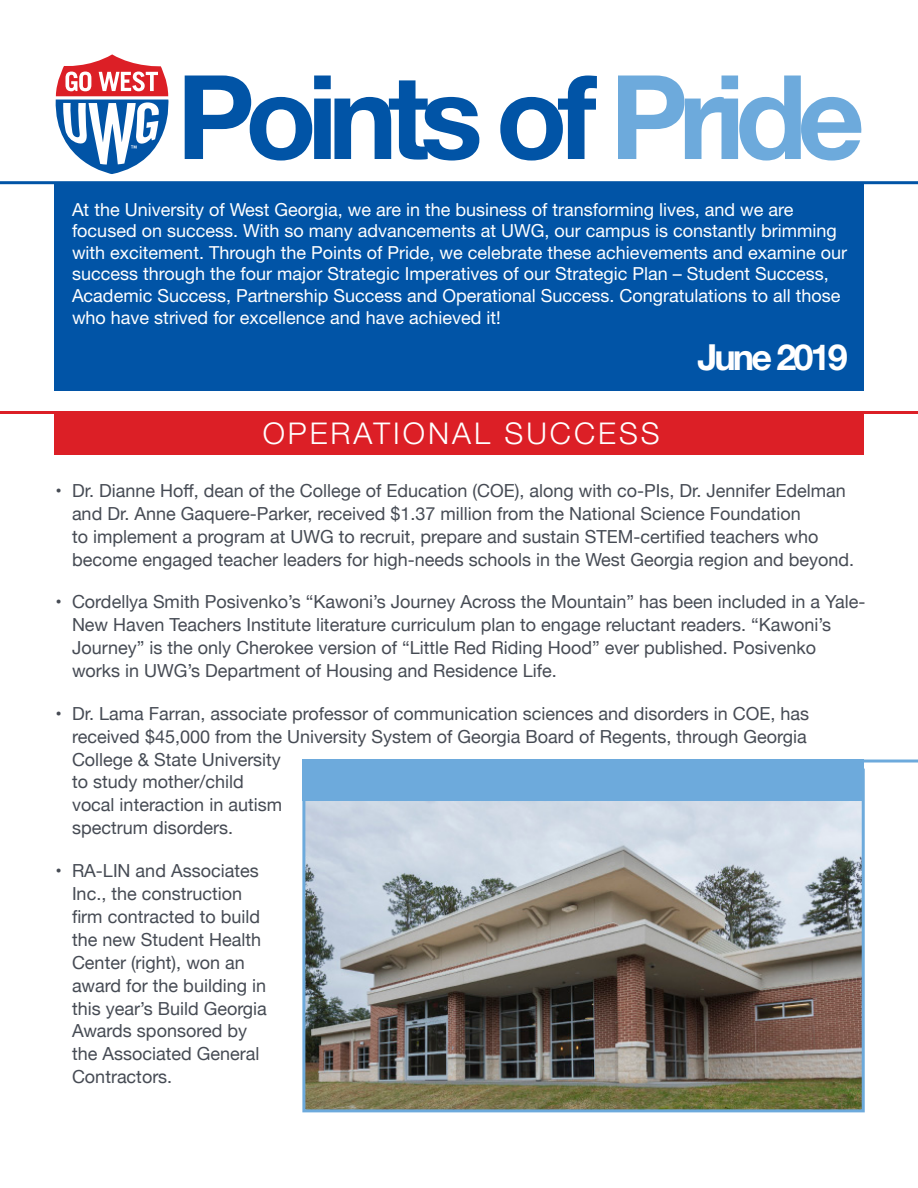
<style>
.page{position:relative;width:918px;height:1188px;background:#fff}
.page>*{position:absolute;margin:0;border:0;box-sizing:border-box;transform-origin:0 0}
.t1{font:700 117px "Helvetica Neue";letter-spacing:-.08em;color:#0154a6}
.t2{font:700 36px "Helvetica Neue LT Std";letter-spacing:-.08em;color:#fff}
.t3{font:300 30px "Helvetica Neue LT Std";letter-spacing:.1em;color:#fff}
.t4{font:18px/23px "Helvetica Neue";color:#464b54}
.t5{font:18px/21.6px "Helvetica Neue LT Std";color:#fff}
.s1{color:#6daadc}
</style>
<div class="page">
<div style="left:54px;top:183px;width:810px;height:208px;background:#0154a6"></div>
<svg style="left:55px;top:54px;width:114px;height:120px"></svg>
<div style="left:54px;top:413px;width:810px;height:41px;background:#dc1f26"></div>
<hr style="left:0;top:411px;width:918px;height:3px;background:#dc1f26">
<hr style="left:0;top:181px;width:918px;height:3px;background:#0154a6">
<img style="left:306px;top:801px;width:555px;height:307px">
<div style="left:302px;top:769px;width:563px;height:343px;border:3px solid #6daadc"></div>
<div style="left:302px;top:760px;width:562px;height:41px;background:#6daadc"></div>
<hr style="left:815px;top:760px;width:103px;height:3px;background:#6daadc">
<p class="t1" style="left:177px;top:26px;width:690px">Points of <span class="s1">Pride</span></p>
<p class="t5" style="left:72px;top:198px;width:777px">At the University of West Georgia, we are in the business of transforming lives, and we are focused on success. With so many advancements at UWG, our campus is constantly brimming with excitement. Through the Points of Pride, we celebrate these achievements and examine our success through the four major Strategic Imperatives of our Strategic Plan – Student Success, Academic Success, Partnership Success and Operational Success. Congratulations to all those who have strived for excellence and have achieved it!</p>
<p class="t2" style="left:697px;top:335px;width:152px">June 2019</p>
<p class="t3" style="left:263px;top:415px;width:399px">OPERATIONAL SUCCESS</p>
<p class="t4" style="left:72px;top:480px;width:784px;text-indent:-16px">• Dr. Dianne Hoff, dean of the College of Education (COE), along with co-PIs, Dr. Jennifer Edelman and Dr. Anne Gaquere-Parker, received $1.37 million from the National Science Foundation<br>to implement a program at UWG to recruit, prepare and sustain STEM-certified teachers who become engaged teacher leaders for high-needs schools in the West Georgia region and beyond.</p>
<p class="t4" style="left:72px;top:591px;width:795px;text-indent:-16px">• Cordellya Smith Posivenko’s “Kawoni’s Journey Across the Mountain” has been included in a Yale-New Haven Teachers Institute literature curriculum plan to engage reluctant readers. “Kawoni’s Journey” is the only Cherokee version of “Little Red Riding Hood” ever published. Posivenko works in UWG’s Department of Housing and Residence Life.</p>
<p class="t4" style="left:72px;top:703px;width:739px;text-indent:-16px">• Dr. Lama Farran, associate professor of communication sciences and disorders in COE, has received $45,000 from the University System of Georgia Board of Regents, through Georgia College &amp; State University<br>to study mother/child<br>vocal interaction in autism<br>spectrum disorders.</p>
<p class="t4" style="left:72px;top:860px;width:196px;text-indent:-16px">• RA-LIN and Associates<br>Inc., the construction firm contracted to build the new Student Health<br>Center (right), won an award for the building in this year’s Build Georgia<br>Awards sponsored by the Associated General<br>Contractors.</p>
</div>
